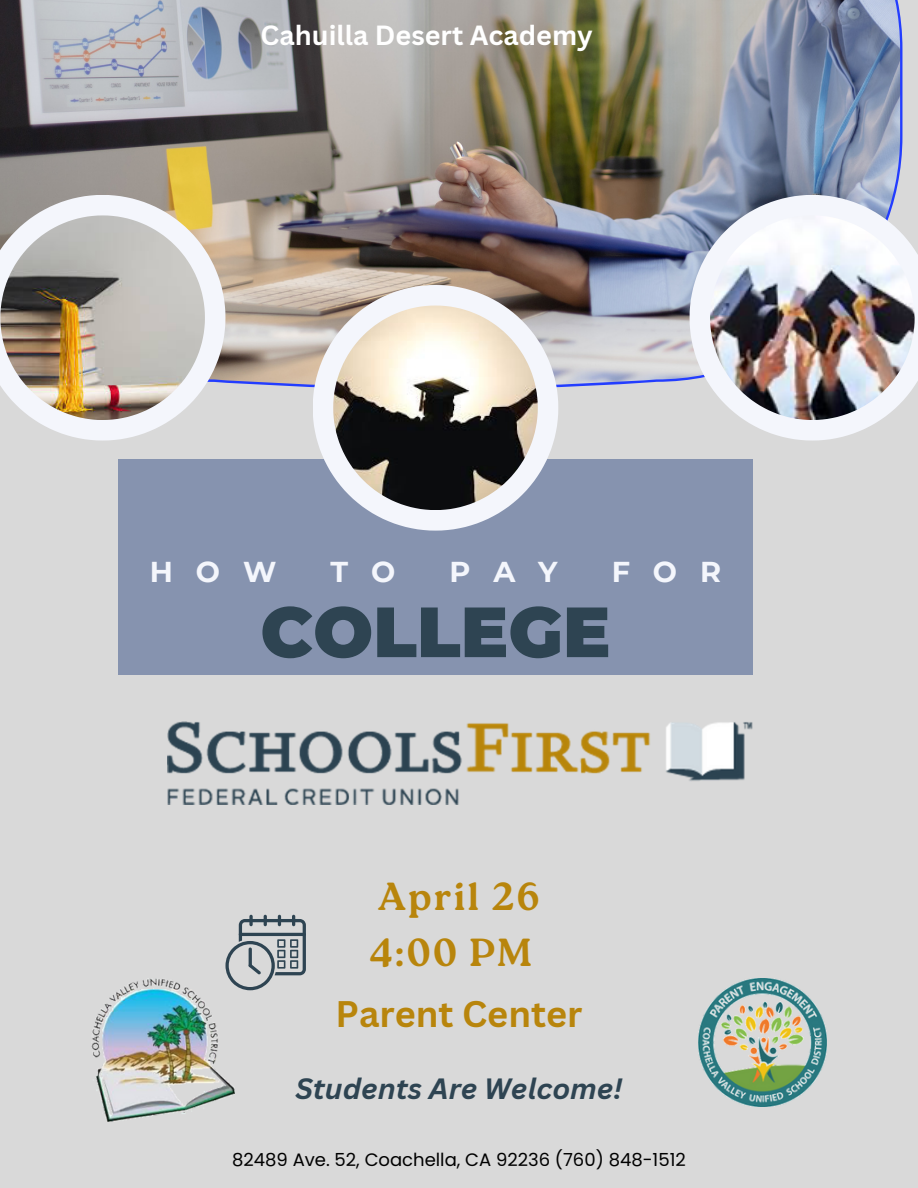
<style>
.page{position:relative;width:918px;height:1188px;background:#d9d9d9}
.page>*{position:absolute;margin:0;border:0;box-sizing:border-box;transform-origin:0 0}
.t1{font:900 70.95px "Montserrat";color:#2e4452}
.t2{font:700 39.15px "Roca One";letter-spacing:.05em;color:#b8850c}
.t3{font:700 36px "Canva Sans";color:#b8850c}
.t4{font:italic 700 28.65px "Canva Sans";color:#2e4452}
.t5{font:700 28.65px "Montserrat";letter-spacing:.8em;color:#f4f6fc}
.t6{font:700 27px "Canva Sans";color:#fff}
.t7{font:18px "Poppins";color:#000}
</style>
<div class="page">
<img style="left:0;top:0;width:902px;height:388px">
<svg style="left:690px;top:195px;width:228px;height:246px"></svg>
<img style="left:710px;top:215px;width:205px;height:205px">
<div style="left:118px;top:459px;width:635px;height:216px;background:#8693af"></div>
<svg style="left:0;top:195px;width:225px;height:246px"></svg>
<img style="left:0;top:215px;width:205px;height:205px">
<svg style="left:313px;top:285px;width:245px;height:246px"></svg>
<img style="left:333px;top:306px;width:205px;height:204px">
<img style="left:167px;top:722px;width:585px;height:83px">
<svg style="left:225px;top:915px;width:81px;height:75px"></svg>
<img style="left:698px;top:978px;width:129px;height:128px">
<img style="left:92px;top:978px;width:143px;height:143px">
<h3 class="t6" style="left:261px;top:16px;width:334px">Cahuilla Desert Academy</h3>
<h3 class="t5" style="left:150px;top:554px;width:128px">HOW</h3>
<h3 class="t5" style="left:330px;top:554px;width:66px">T O</h3>
<h3 class="t5" style="left:449px;top:554px;width:110px">PAY</h3>
<h3 class="t5" style="left:612px;top:554px;width:111px">FOR</h3>
<h1 class="t1" style="left:260px;top:588px;width:352px">COLLEGE</h1>
<h2 class="t2" style="left:378px;top:874px;width:163px">April 26</h2>
<h2 class="t2" style="left:369px;top:930px;width:164px">4:00 PM</h2>
<h3 class="t3" style="left:336px;top:988px;width:248px">Parent Center</h3>
<h3 class="t4" style="left:295px;top:1068px;width:329px">Students Are Welcome!</h3>
<p class="t7" style="left:232px;top:1147px;width:455px">82489 Ave. 52, Coachella, CA 92236 (760) 848-1512</p>
</div>
